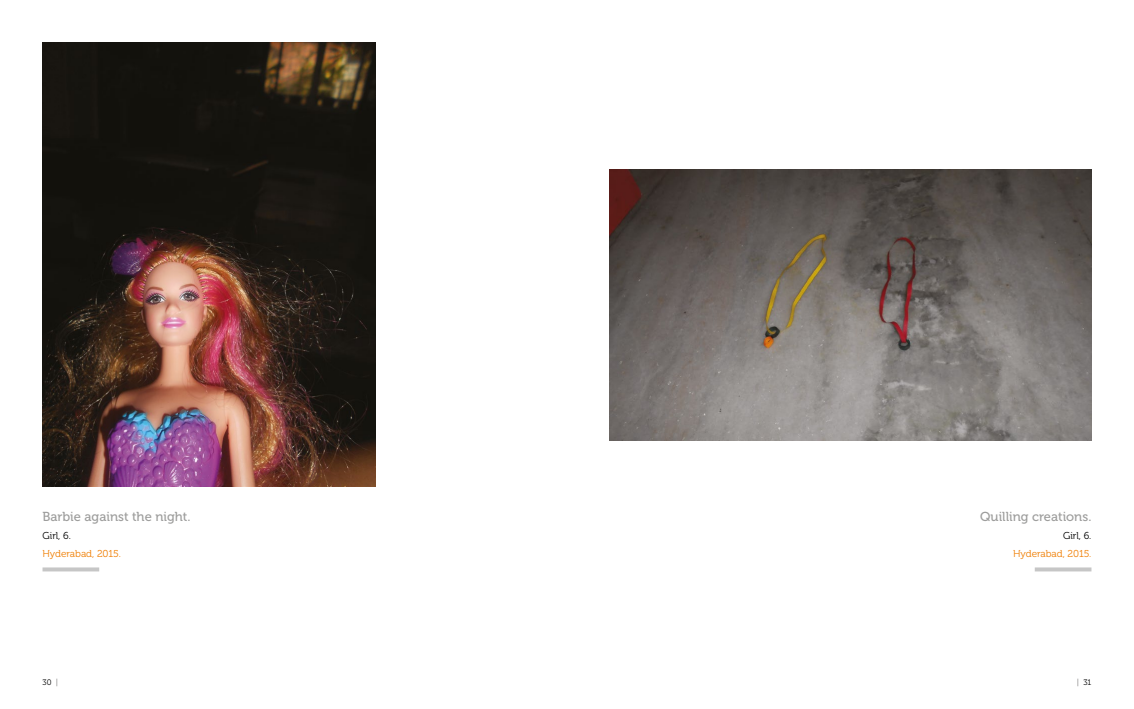
<style>
.page{position:relative;width:1134px;height:709px;background:#fff}
.page>*{position:absolute;margin:0;border:0;box-sizing:border-box;transform-origin:0 0}
.t1{font:13px "Museo 500";color:#9d9d9c}
.t2{font:10px "Museo 300";letter-spacing:-.005em;color:#ef7d00}
.t3{font:10px "Museo 300";color:#000}
.t4{font:8px "Museo 300";color:#000}
.s1{color:#706f6f}
</style>
<div class="page">
<img style="left:43px;top:43px;width:332px;height:443px">
<svg style="left:43px;top:567px;width:56px;height:4px"></svg>
<img style="left:609px;top:169px;width:482px;height:271px">
<svg style="left:1035px;top:567px;width:56px;height:4px"></svg>
<p class="t1" style="left:43px;top:509px;width:150px">Barbie against the night.</p>
<p class="t3" style="left:43px;top:530px;width:30px">Girl, 6.</p>
<p class="t2" style="left:43px;top:548px;width:80px">Hyderabad, 2015.</p>
<p class="t1" style="left:980px;top:509px;width:113px">Quilling creations.</p>
<p class="t3" style="left:1063px;top:530px;width:30px">Girl, 6.</p>
<p class="t2" style="left:1013px;top:548px;width:80px">Hyderabad, 2015.</p>
<p class="t4" style="left:43px;top:678px;width:17px">30 <span class="s1">|</span></p>
<p class="t4" style="left:1077px;top:678px;width:16px"><span class="s1">|</span> 31</p>
</div>
